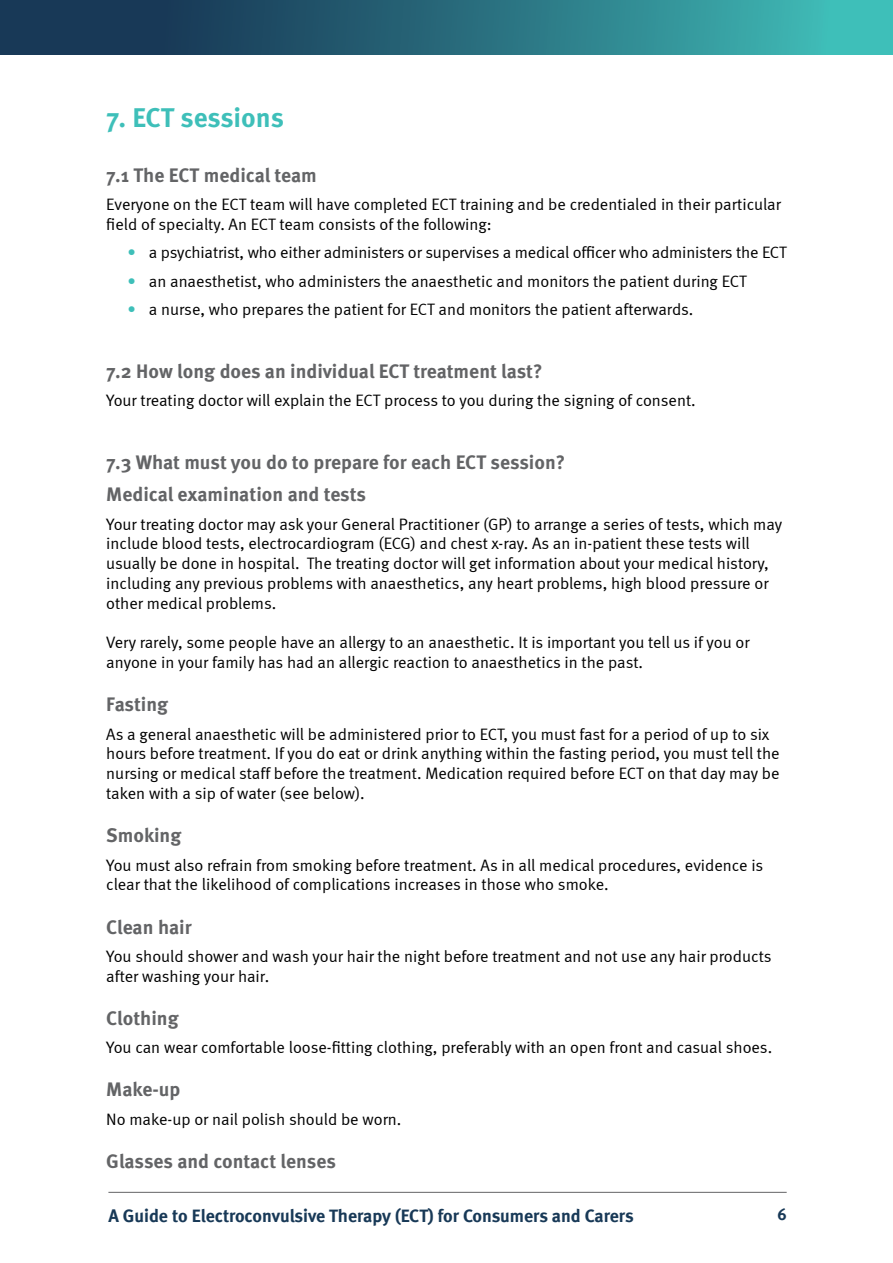
<style>
.page{position:relative;width:893px;height:1263px;background:#fff}
.page>*{position:absolute;margin:0;border:0;box-sizing:border-box;transform-origin:0 0}
.t1{font:700 27px "Meta Pro";letter-spacing:-.005em;color:#3ebfb9}
.t2{font:700 19.5px/32px "Meta Pro";color:#636466}
.t3{font:18px "Meta Bold LF";color:#183957}
.t4{font:16.5px/19.8px "Meta Normal LF";color:#000}
.t5{font:16.5px "Meta Bold LF";color:#183957}
.s1{color:#3ebfb9}
</style>
<div class="page">
<svg style="left:0;top:0;width:892px;height:54px"></svg>
<hr style="left:892px;top:0;width:1px;height:54px;background:#3ebfb9">
<hr style="left:108px;top:1192px;width:679px;height:1px;background:#636466">
<h1 class="t1" style="left:106px;top:96px;width:179px">7. ECT sessions</h1>
<p class="t2" style="left:106px;top:158px;width:212px">7.1 The ECT medical team</p>
<p class="t4" style="left:106px;top:194px;width:676px">Everyone on the ECT team will have completed ECT training and be credentialed in their particular field of specialty. An ECT team consists of the following:</p>
<p class="t4" style="left:128px;top:243px;width:660px"><span class="s1">•</span> a psychiatrist, who either administers or supervises a medical officer who administers the ECT</p>
<p class="t4" style="left:128px;top:271px;width:621px"><span class="s1">•</span> an anaesthetist, who administers the anaesthetic and monitors the patient during ECT</p>
<p class="t4" style="left:128px;top:299px;width:567px"><span class="s1">•</span> a nurse, who prepares the patient for ECT and monitors the patient afterwards.</p>
<p class="t2" style="left:106px;top:354px;width:438px">7.2 How long does an individual ECT treatment last?</p>
<p class="t4" style="left:106px;top:390px;width:591px">Your treating doctor will explain the ECT process to you during the signing of consent.</p>
<p class="t2" style="left:106px;top:445px;width:460px">7.3 What must you do to prepare for each ECT session?<br>Medical examination and tests</p>
<p class="t4" style="left:106px;top:514px;width:677px">Your treating doctor may ask your General Practitioner (GP) to arrange a series of tests, which may include blood tests, electrocardiogram (ECG) and chest x-ray. As an in-patient these tests will usually be done in hospital. The treating doctor will get information about your medical history, including any previous problems with anaesthetics, any heart problems, high blood pressure or other medical problems.</p>
<p class="t4" style="left:106px;top:632px;width:645px">Very rarely, some people have an allergy to an anaesthetic. It is important you tell us if you or anyone in your family has had an allergic reaction to anaesthetics in the past.</p>
<p class="t2" style="left:106px;top:687px;width:63px">Fasting</p>
<p class="t4" style="left:106px;top:724px;width:675px">As a general anaesthetic will be administered prior to ECT, you must fast for a period of up to six hours before treatment. If you do eat or drink anything within the fasting period, you must tell the nursing or medical staff before the treatment. Medication required before ECT on that day may be taken with a sip of water (see below).</p>
<p class="t2" style="left:106px;top:818px;width:77px">Smoking</p>
<p class="t4" style="left:106px;top:855px;width:658px">You must also refrain from smoking before treatment. As in all medical procedures, evidence is clear that the likelihood of complications increases in those who smoke.</p>
<p class="t2" style="left:106px;top:910px;width:87px">Clean hair</p>
<p class="t4" style="left:106px;top:946px;width:667px">You should shower and wash your hair the night before treatment and not use any hair products after washing your hair.</p>
<p class="t2" style="left:106px;top:1001px;width:74px">Clothing</p>
<p class="t4" style="left:106px;top:1037px;width:667px">You can wear comfortable loose-fitting clothing, preferably with an open front and casual shoes.</p>
<p class="t2" style="left:106px;top:1072px;width:76px">Make-up</p>
<p class="t4" style="left:106px;top:1109px;width:297px">No make-up or nail polish should be worn.</p>
<p class="t2" style="left:106px;top:1144px;width:231px">Glasses and contact lenses</p>
<p class="t3" style="left:108px;top:1205px;width:527px">A Guide to Electroconvulsive Therapy (ECT) for Consumers and Carers</p>
<p class="t5" style="left:777px;top:1205px;width:11px">6</p>
</div>
